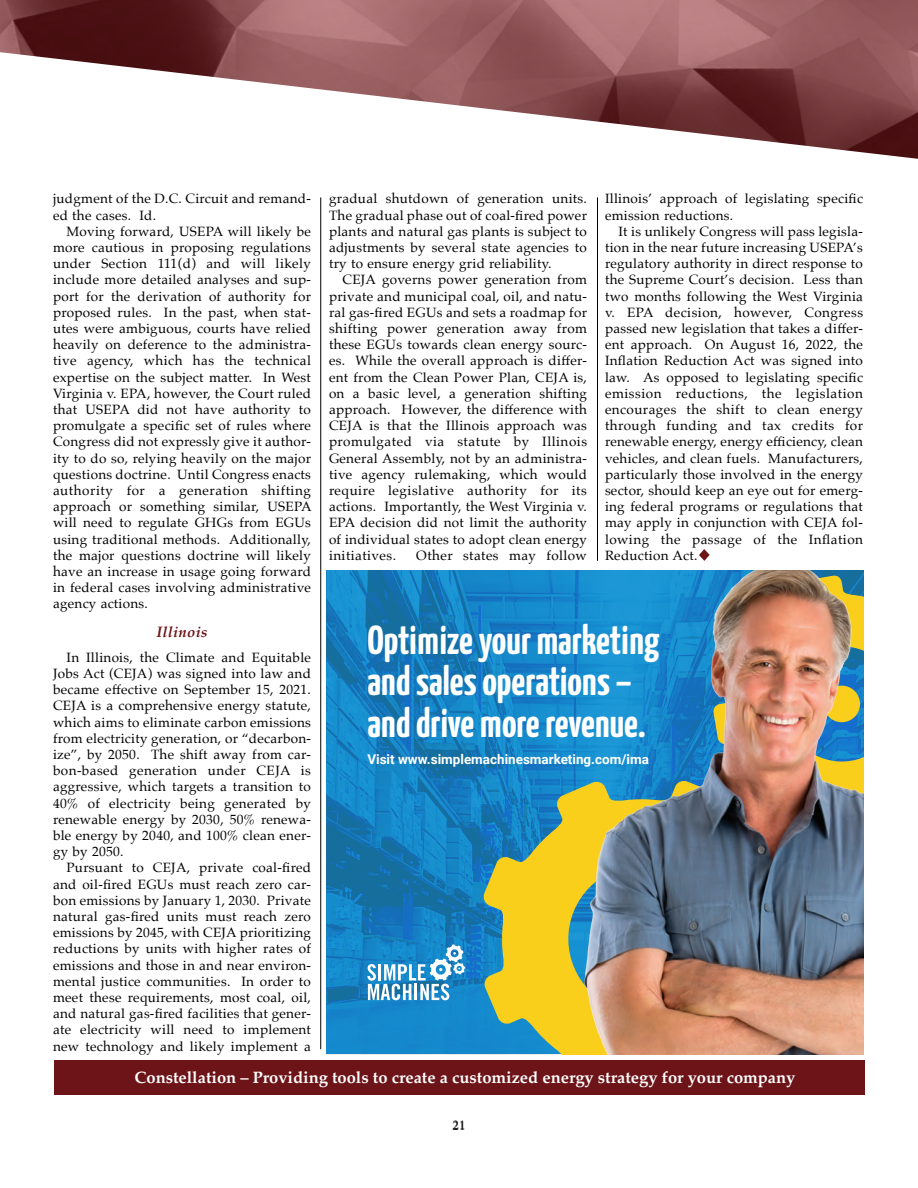
<style>
.page{position:relative;width:918px;height:1188px;background:#fff}
.page>*{position:absolute;margin:0;border:0;box-sizing:border-box;transform-origin:0 0}
.t1{font:700 40.35px/41.8px "Yanone Kaffeesatz";color:#fff}
.t2{font:700 16.5px "Palatino";color:#fff}
.Drop_cap_1st_para{font:italic 700 15px "Palatino";letter-spacing:.02em;color:#6d1418}
.Drop_cap_1st_para-2{font:13.5px/16.2px "Palatino";letter-spacing:.02em;color:#000;text-align:justify}
.t3{font:700 13.5px "Roboto";color:#fff}
.t4{font:13.5px "Minion Pro";color:#231f20}
</style>
<div class="page">
<hr style="left:320px;top:197px;width:1px;height:852px;background:#000">
<hr style="left:597px;top:197px;width:1px;height:364px;background:#000">
<div style="left:54px;top:1060px;width:810px;height:35px;background:#6d1418"></div>
<svg style="left:699px;top:549px;width:11px;height:12px"></svg>
<img style="left:0;top:0;width:918px;height:159px">
<img style="left:327px;top:570px;width:537px;height:484px">
<svg style="left:482px;top:780px;width:319px;height:274px;background:#9a996c"></svg>
<svg style="left:618px;top:916px;width:47px;height:46px;background:#81838f"></svg>
<img style="left:713px;top:575px;width:151px;height:435px">
<svg style="left:367px;top:944px;width:98px;height:56px"></svg>
<p class="Drop_cap_1st_para-2" style="left:53px;top:191px;width:259px">judgment of the D.C. Circuit and remand&shy;ed the cases. Id.</p>
<p class="Drop_cap_1st_para-2" style="left:53px;top:223px;width:260px;text-indent:14px">Moving forward, USEPA will likely be more cautious in proposing regulations under Section 111(d) and will likely include more detailed analyses and sup&shy;port for the derivation of authority for proposed rules. In the past, when stat&shy;utes were ambiguous, courts have relied heavily on deference to the administra&shy;tive agency, which has the technical expertise on the subject matter. In West Virginia v. EPA, however, the Court ruled that USEPA did not have authority to promulgate a specific set of rules where Congress did not expressly give it author&shy;ity to do so, relying heavily on the major questions doctrine. Until Congress enacts authority for a generation shifting approach or something similar, USEPA will need to regulate GHGs from EGUs using traditional methods. Additionally, the major questions doctrine will likely have an increase in usage going forward in federal cases involving administrative agency actions.</p>
<p class="Drop_cap_1st_para" style="left:156px;top:619px;width:53px">Illinois</p>
<p class="Drop_cap_1st_para-2" style="left:53px;top:649px;width:260px;text-indent:14px">In Illinois, the Climate and Equitable Jobs Act (CEJA) was signed into law and became effective on September 15, 2021.<br>CEJA is a comprehensive energy statute, which aims to eliminate carbon emissions from electricity generation, or “decarbon&shy;ize”, by 2050. The shift away from car&shy;bon-based generation under CEJA is aggressive, which targets a transition to 40% of electricity being generated by renewable energy by 2030, 50% renewa&shy;ble energy by 2040, and 100% clean ener&shy;gy by 2050.</p>
<p class="Drop_cap_1st_para-2" style="left:53px;top:860px;width:260px;text-indent:14px">Pursuant to CEJA, private coal-fired and oil-fired EGUs must reach zero car&shy;bon emissions by January 1, 2030. Private natural gas-fired units must reach zero emissions by 2045, with CEJA prioritizing reductions by units with higher rates of emissions and those in and near environ&shy;mental justice communities. In order to meet these requirements, most coal, oil, and natural gas-fired facilities that gener&shy;ate electricity will need to implement new technology and likely implement a</p>
<p class="Drop_cap_1st_para-2" style="left:329px;top:191px;width:260px">gradual shutdown of generation units.<br>The gradual phase out of coal-fired power plants and natural gas plants is subject to adjustments by several state agencies to try to ensure energy grid reliability.</p>
<p class="Drop_cap_1st_para-2" style="left:329px;top:272px;width:260px;text-indent:14px">CEJA governs power generation from private and municipal coal, oil, and natu&shy;ral gas-fired EGUs and sets a roadmap for shifting power generation away from these EGUs towards clean energy sourc&shy;es. While the overall approach is differ&shy;ent from the Clean Power Plan, CEJA is, on a basic level, a generation shifting approach. However, the difference with CEJA is that the Illinois approach was promulgated via statute by Illinois General Assembly, not by an administra&shy;tive agency rulemaking, which would require legislative authority for its actions. Importantly, the West Virginia v.<br>EPA decision did not limit the authority of individual states to adopt clean energy initiatives.</p>
<p class="Drop_cap_1st_para-2" style="left:416px;top:547px;width:172px">Other states may follow</p>
<p class="Drop_cap_1st_para-2" style="left:605px;top:191px;width:260px">Illinois’ approach of legislating specific emission reductions.</p>
<p class="Drop_cap_1st_para-2" style="left:605px;top:223px;width:260px;text-indent:14px">It is unlikely Congress will pass legisla&shy;tion in the near future increasing USEPA’s regulatory authority in direct response to the Supreme Court’s decision. Less than two months following the West Virginia v. EPA decision, however, Congress passed new legislation that takes a differ&shy;ent approach. On August 16, 2022, the Inflation Reduction Act was signed into law. As opposed to legislating specific emission reductions, the legislation encourages the shift to clean energy through funding and tax credits for renewable energy, energy efficiency, clean vehicles, and clean fuels. Manufacturers, particularly those involved in the energy sector, should keep an eye out for emerg&shy;ing federal programs or regulations that may apply in conjunction with CEJA fol&shy;lowing the passage of the Inflation Reduction Act.</p>
<p class="t1" style="left:367px;top:617px;width:294px">Optimize your marketing and sales operations – and drive more revenue.</p>
<p class="t3" style="left:367px;top:750px;width:283px">Visit www.simplemachinesmarketing.com/ima</p>
<p class="t2" style="left:135px;top:1063px;width:662px">Constellation – Providing tools to create a customized energy strategy for your company</p>
<p class="t4" style="left:453px;top:1116px;width:14px">21</p>
</div>
